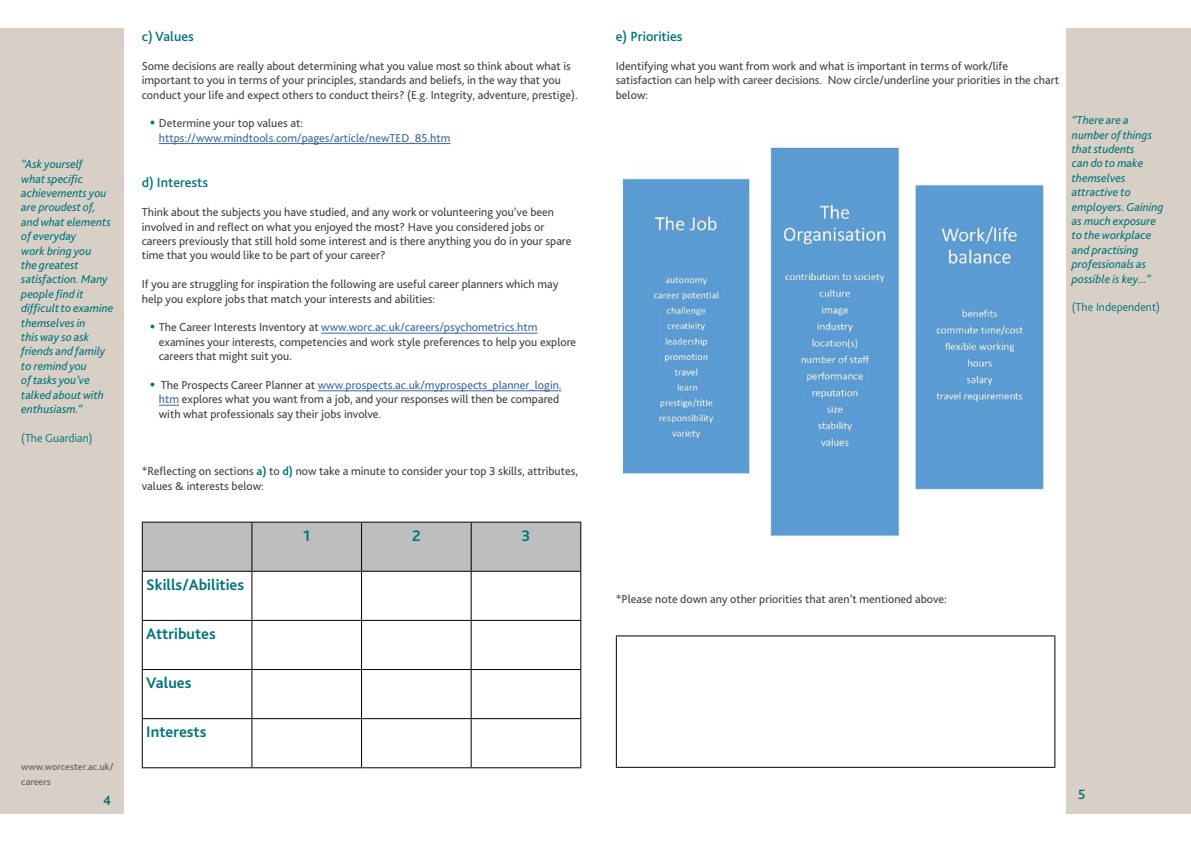
<style>
.page{position:relative;width:1191px;height:842px;background:#fff}
.page>*{position:absolute;margin:0;border:0;box-sizing:border-box;transform-origin:0 0}
.t1{font:700 16px "Bliss 2";color:#027679}
.t2{font:500 14px "Bliss 2";color:#007579}
.t3{font:500 14px "Bliss 2";color:#006b6e}
.t4{font:12px/14.4px "Bliss 2";color:#414042}
.t5{font:italic 12px/14.4px "Bliss 2";color:#007579}
.t6{font:12px/14.4px "Bliss 2";color:#3a68a5}
.t7{font:300 12px "Bliss 2";color:#007579}
.t8{font:500 10px/14.4px "Bliss 2";color:#67696b}
.s1{font-weight:800;font-size:14px;color:#007579}
.s2{color:#414042}
.s3{color:#3a68a5}
.s4{font-weight:700;color:#027679}
</style>
<div class="page">
<div style="left:0;top:28px;width:123px;height:786px;background:#d8cfc6"></div>
<div style="left:1066px;top:28px;width:125px;height:786px;background:#d8cfc6"></div>
<hr style="left:159px;top:143px;width:291px;height:1px;background:#3a68a5">
<hr style="left:321px;top:333px;width:216px;height:1px;background:#3a68a5">
<hr style="left:318px;top:390px;width:243px;height:1px;background:#3a68a5">
<svg style="left:159px;top:405px;width:20px;height:1px"></svg>
<hr style="left:616px;top:635px;width:439px;height:1px;background:#000">
<hr style="left:616px;top:636px;width:1px;height:131px;background:#000">
<hr style="left:1054px;top:636px;width:1px;height:131px;background:#000">
<hr style="left:616px;top:767px;width:439px;height:1px;background:#000">
<div style="left:143px;top:523px;width:437px;height:48px;background:#bcbec0"></div>
<hr style="left:142px;top:522px;width:110px;height:1px;background:#000">
<hr style="left:142px;top:523px;width:1px;height:48px;background:#000">
<hr style="left:252px;top:522px;width:109px;height:1px;background:#000">
<hr style="left:251px;top:523px;width:1px;height:48px;background:#000">
<hr style="left:361px;top:522px;width:110px;height:1px;background:#000">
<hr style="left:361px;top:523px;width:1px;height:48px;background:#000">
<hr style="left:471px;top:522px;width:110px;height:1px;background:#000">
<hr style="left:471px;top:523px;width:1px;height:48px;background:#000">
<hr style="left:580px;top:523px;width:1px;height:48px;background:#000">
<hr style="left:142px;top:571px;width:110px;height:1px;background:#000">
<hr style="left:142px;top:572px;width:1px;height:48px;background:#000">
<hr style="left:252px;top:571px;width:109px;height:1px;background:#000">
<hr style="left:251px;top:572px;width:1px;height:48px;background:#000">
<hr style="left:361px;top:571px;width:110px;height:1px;background:#000">
<hr style="left:361px;top:572px;width:1px;height:48px;background:#000">
<hr style="left:471px;top:571px;width:110px;height:1px;background:#000">
<hr style="left:471px;top:572px;width:1px;height:48px;background:#000">
<hr style="left:580px;top:572px;width:1px;height:48px;background:#000">
<hr style="left:142px;top:620px;width:110px;height:1px;background:#000">
<hr style="left:142px;top:621px;width:1px;height:48px;background:#000">
<hr style="left:252px;top:620px;width:109px;height:1px;background:#000">
<hr style="left:251px;top:621px;width:1px;height:48px;background:#000">
<hr style="left:361px;top:620px;width:110px;height:1px;background:#000">
<hr style="left:361px;top:621px;width:1px;height:48px;background:#000">
<hr style="left:471px;top:620px;width:110px;height:1px;background:#000">
<hr style="left:471px;top:621px;width:1px;height:48px;background:#000">
<hr style="left:580px;top:621px;width:1px;height:48px;background:#000">
<hr style="left:142px;top:669px;width:110px;height:1px;background:#000">
<hr style="left:142px;top:670px;width:1px;height:48px;background:#000">
<hr style="left:252px;top:669px;width:109px;height:1px;background:#000">
<hr style="left:251px;top:670px;width:1px;height:48px;background:#000">
<hr style="left:361px;top:669px;width:110px;height:1px;background:#000">
<hr style="left:361px;top:670px;width:1px;height:48px;background:#000">
<hr style="left:471px;top:669px;width:110px;height:1px;background:#000">
<hr style="left:471px;top:670px;width:1px;height:48px;background:#000">
<hr style="left:580px;top:670px;width:1px;height:48px;background:#000">
<hr style="left:142px;top:718px;width:110px;height:1px;background:#000">
<hr style="left:142px;top:719px;width:1px;height:48px;background:#000">
<hr style="left:252px;top:718px;width:109px;height:1px;background:#000">
<hr style="left:251px;top:719px;width:1px;height:48px;background:#000">
<hr style="left:361px;top:718px;width:110px;height:1px;background:#000">
<hr style="left:361px;top:719px;width:1px;height:48px;background:#000">
<hr style="left:471px;top:718px;width:110px;height:1px;background:#000">
<hr style="left:471px;top:719px;width:1px;height:48px;background:#000">
<hr style="left:580px;top:719px;width:1px;height:48px;background:#000">
<hr style="left:142px;top:767px;width:110px;height:1px;background:#000">
<hr style="left:252px;top:767px;width:109px;height:1px;background:#000">
<hr style="left:361px;top:767px;width:110px;height:1px;background:#000">
<hr style="left:471px;top:767px;width:110px;height:1px;background:#000">
<img style="left:621px;top:147px;width:423px;height:390px">
<p class="t5" style="left:21px;top:157px;width:94px">“Ask yourself<br>what specific achievements you are proudest of, and what elements of everyday<br>work bring you<br>the greatest satisfaction. Many people find it difficult to examine themselves in<br>this way so ask friends and family to remind you<br>of tasks you’ve talked about with enthusiasm.”</p>
<p class="t7" style="left:21px;top:430px;width:73px">(The Guardian)</p>
<p class="t8" style="left:21px;top:759px;width:94px">www.worcester.ac.uk/ careers</p>
<p class="t3" style="left:103px;top:792px;width:10px">4</p>
<p class="t2" style="left:142px;top:28px;width:54px">c) Values</p>
<p class="t4" style="left:142px;top:58px;width:437px">Some decisions are really about determining what you value most so think about what is important to you in terms of your principles, standards and beliefs, in the way that you conduct your life and expect others to conduct theirs? (E.g. Integrity, adventure, prestige).</p>
<p class="t6" style="left:159px;top:116px;width:293px;text-indent:-9px"><span class="s1">•</span> <span class="s2">Determine your top values at: </span>https://www.mindtools.com/pages/article/newTED_85.htm</p>
<p class="t2" style="left:142px;top:174px;width:68px">d) Interests</p>
<p class="t4" style="left:142px;top:205px;width:431px">Think about the subjects you have studied, and any work or volunteering you’ve been involved in and reflect on what you enjoyed the most? Have you considered jobs or careers previously that still hold some interest and is there anything you do in your spare time that you would like to be part of your career?</p>
<p class="t4" style="left:142px;top:277px;width:418px">If you are struggling for inspiration the following are useful career planners which may help you explore jobs that match your interests and abilities:</p>
<p class="t4" style="left:159px;top:320px;width:419px;text-indent:-9px"><span class="s1">•</span> The Career Interests Inventory at <span class="s3">www.worc.ac.uk/careers/psychometrics.htm </span>examines your interests, competencies and work style preferences to help you explore careers that might suit you.</p>
<p class="t4" style="left:159px;top:377px;width:404px;text-indent:-9px"><span class="s1">•</span> The Prospects Career Planner at <span class="s3">www.prospects.ac.uk/myprospects_planner_login. htm</span> explores what you want from a job, and your responses will then be compared with what professionals say their jobs involve.</p>
<p class="t4" style="left:142px;top:464px;width:438px">*Reflecting on sections <span class="s4">a)</span> to <span class="s4">d)</span> now take a minute to consider your top 3 skills, attributes, values &amp; interests below:</p>
<h1 class="t1" style="left:146px;top:574px;width:99px">Skills/Abilities</h1>
<h1 class="t1" style="left:146px;top:623px;width:71px">Attributes</h1>
<h1 class="t1" style="left:146px;top:673px;width:47px">Values</h1>
<h1 class="t1" style="left:146px;top:722px;width:62px">Interests</h1>
<h1 class="t1" style="left:303px;top:525px;width:9px">1</h1>
<h1 class="t1" style="left:412px;top:525px;width:10px">2</h1>
<h1 class="t1" style="left:521px;top:525px;width:10px">3</h1>
<p class="t2" style="left:616px;top:28px;width:68px">e) Priorities</p>
<p class="t4" style="left:616px;top:58px;width:445px">Identifying what you want from work and what is important in terms of work/life satisfaction can help with career decisions. Now circle/underline your priorities in the chart below:</p>
<p class="t5" style="left:1071px;top:113px;width:93px">“There are a number of things that students<br>can do to make themselves attractive to employers. Gaining as much exposure to the workplace and practising professionals as possible is key...”</p>
<p class="t7" style="left:1071px;top:300px;width:90px">(The Independent)</p>
<p class="t4" style="left:616px;top:591px;width:332px">*Please note down any other priorities that aren’t mentioned above:</p>
<p class="t3" style="left:1078px;top:786px;width:9px">5</p>
</div>
